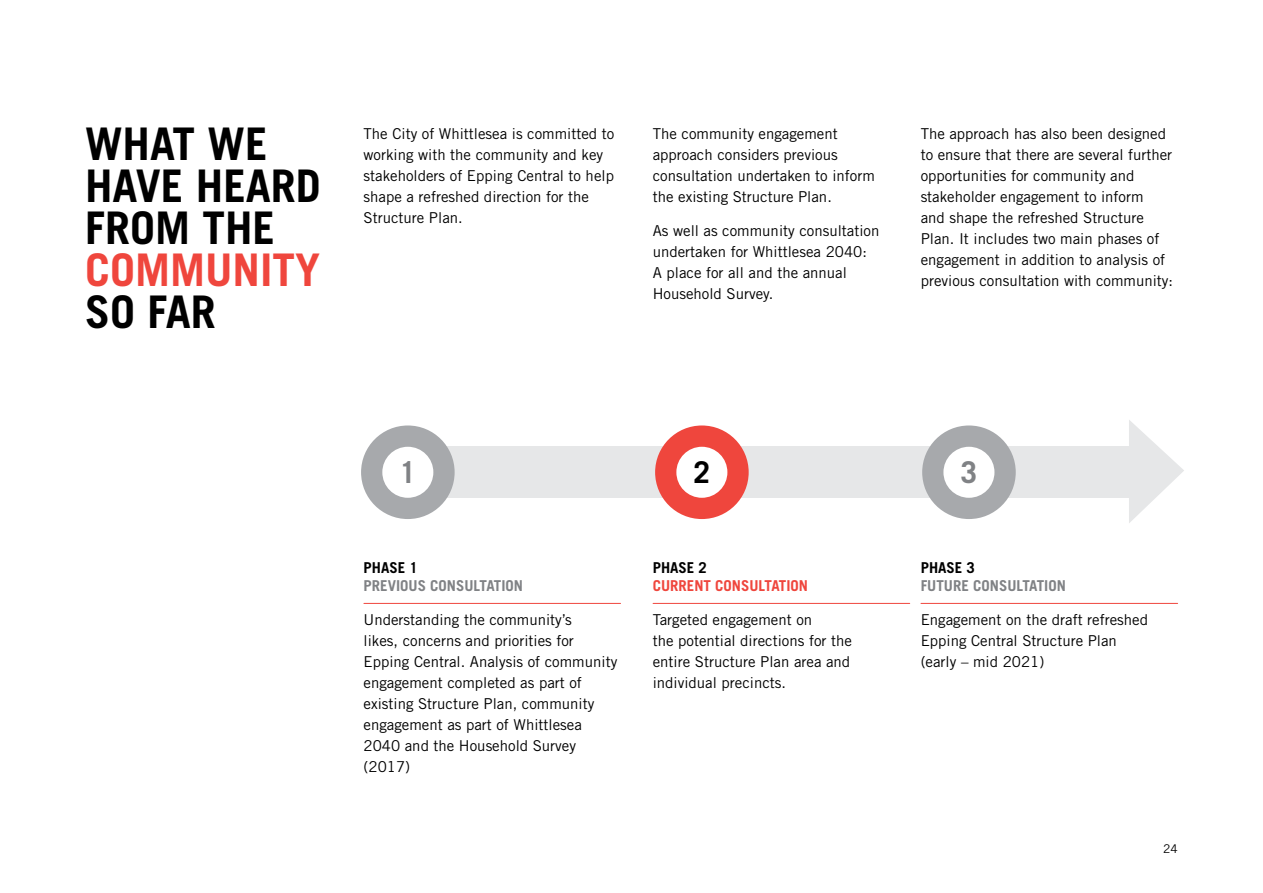
<style>
.page{position:relative;width:1263px;height:893px;background:#fff}
.page>*{position:absolute;margin:0;border:0;box-sizing:border-box;transform-origin:0 0}
.t1{font:700 45px/42px "Trade Gothic";color:#000}
.t2{font:700 45px "Trade Gothic";color:#ef463d}
.t3{font:700 30px "Trade Gothic";color:#808285}
.t4{font:700 30px "Trade Gothic";color:#000}
.t5{font:15px/21px "Trade Gothic";color:#000}
.t6{font:700 15px "Trade Gothic";color:#808285}
.t7{font:700 15px "Trade Gothic";color:#ef463d}
.t8{font:700 15px "Trade Gothic";color:#000}
.t9{font:12px "Trade Gothic";color:#000}
</style>
<div class="page">
<div style="left:382px;top:447px;width:757px;height:51px;background:#e6e7e8"></div>
<div style="left:922px;top:425px;width:94px;height:94px;background:#a7a9ac;border-radius:50%"></div>
<div style="left:655px;top:425px;width:94px;height:94px;background:#ef463d;border-radius:50%"></div>
<div style="left:361px;top:425px;width:94px;height:94px;background:#a7a9ac;border-radius:50%"></div>
<hr style="left:921px;top:603px;width:256px;height:1px;background:#ef463d">
<svg style="left:1129px;top:420px;width:55px;height:103px"></svg>
<hr style="left:364px;top:603px;width:256px;height:1px;background:#ef463d">
<hr style="left:653px;top:603px;width:257px;height:1px;background:#ef463d">
<div style="left:382px;top:447px;width:51px;height:51px;background:#fff;border-radius:50%"></div>
<div style="left:676px;top:447px;width:51px;height:51px;background:#fff;border-radius:50%"></div>
<div style="left:943px;top:447px;width:51px;height:51px;background:#fff;border-radius:50%"></div>
<h1 class="t1" style="left:85px;top:122px;width:237px">WHAT WE<br>HAVE HEARD<br>FROM THE</h1>
<h1 class="t2" style="left:85px;top:242px;width:237px">COMMUNITY</h1>
<h1 class="t1" style="left:85px;top:290px;width:132px">SO FAR</h1>
<p class="t5" style="left:364px;top:123px;width:252px">The City of Whittlesea is committed to working with the community and key stakeholders of Epping Central to help shape a refreshed direction for the<br>Structure Plan.</p>
<p class="t5" style="left:653px;top:123px;width:224px">The community engagement approach considers previous consultation undertaken to inform the existing Structure Plan.</p>
<p class="t5" style="left:653px;top:220px;width:228px">As well as community consultation undertaken for Whittlesea 2040:<br>A place for all and the annual<br>Household Survey.</p>
<p class="t5" style="left:921px;top:123px;width:254px">The approach has also been designed to ensure that there are several further opportunities for community and stakeholder engagement to inform<br>and shape the refreshed Structure Plan. It includes two main phases of engagement in addition to analysis of previous consultation with community:</p>
<h2 class="t3" style="left:399px;top:454px;width:18px">1</h2>
<h2 class="t4" style="left:693px;top:454px;width:18px">2</h2>
<h2 class="t3" style="left:961px;top:454px;width:18px">3</h2>
<p class="t8" style="left:364px;top:559px;width:56px">PHASE 1</p>
<p class="t6" style="left:364px;top:577px;width:161px">PREVIOUS CONSULTATION</p>
<p class="t5" style="left:364px;top:609px;width:255px">Understanding the community’s<br>likes, concerns and priorities for<br>Epping Central. Analysis of community engagement completed as part of existing Structure Plan, community engagement as part of Whittlesea<br>2040 and the Household Survey (2017)</p>
<p class="t8" style="left:653px;top:559px;width:56px">PHASE 2</p>
<p class="t7" style="left:653px;top:577px;width:157px">CURRENT CONSULTATION</p>
<p class="t5" style="left:653px;top:609px;width:201px">Targeted engagement on<br>the potential directions for the entire Structure Plan area and individual precincts.</p>
<p class="t8" style="left:921px;top:559px;width:56px">PHASE 3</p>
<p class="t6" style="left:921px;top:577px;width:147px">FUTURE CONSULTATION</p>
<p class="t5" style="left:921px;top:609px;width:229px">Engagement on the draft refreshed<br>Epping Central Structure Plan (early – mid 2021)</p>
<p class="t9" style="left:1163px;top:842px;width:16px">24</p>
</div>
